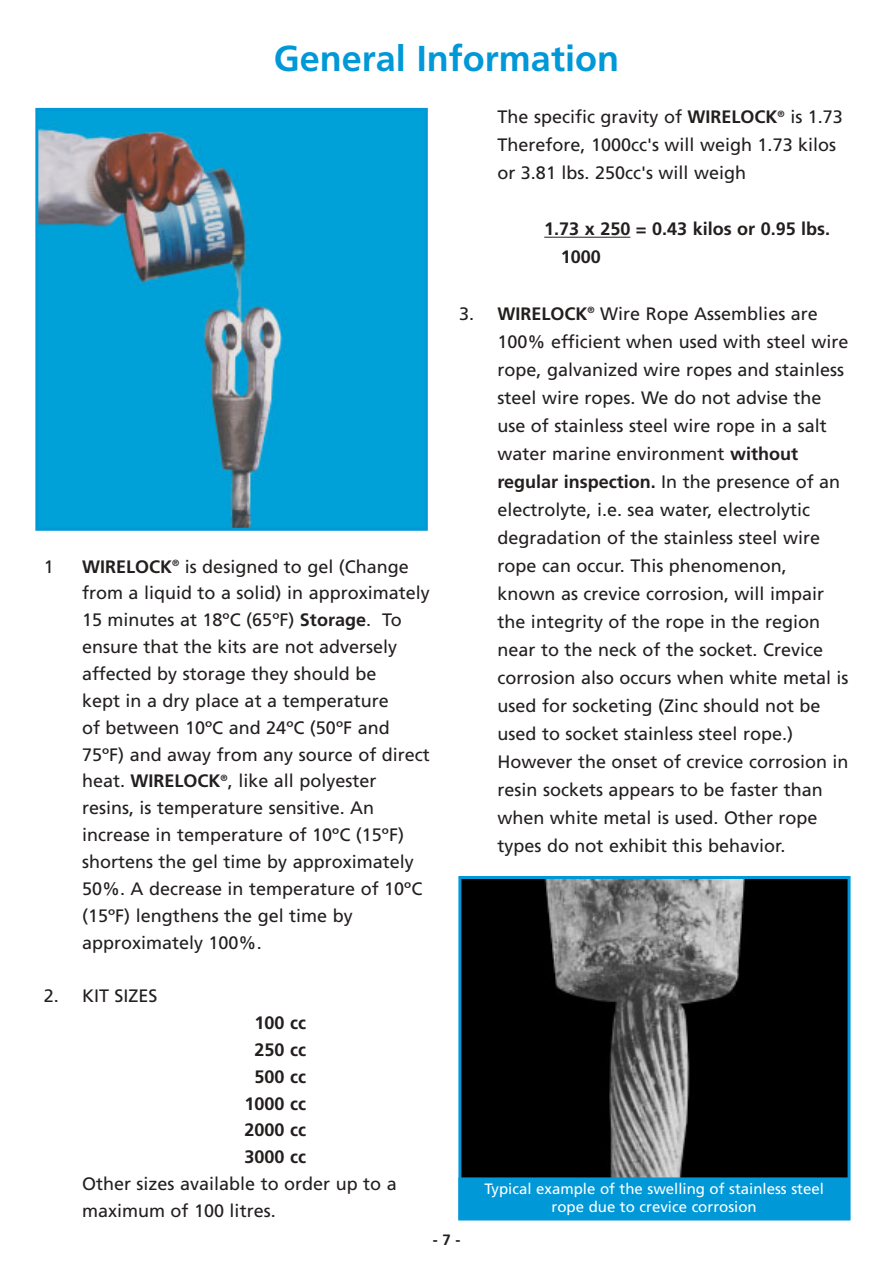
<style>
.page{position:relative;width:893px;height:1263px;background:#fff}
.page>*{position:absolute;margin:0;border:0;box-sizing:border-box;transform-origin:0 0}
.t1{font:700 36px "Frutiger";color:#0098d7}
.t2{font:18px/28px "Frutiger";color:#231f1f}
.t3{font:700 18px/26.8px "Frutiger";color:#231f1f;text-align:center}
.t4{font:15px/18px "Frutiger";color:#fff;text-align:center}
.t5{font:700 15px "Frutiger";color:#231f1f}
.s1{font-weight:700}
</style>
<div class="page">
<hr style="left:544px;top:237px;width:86px;height:1px;background:#231f1f">
<img style="left:39px;top:112px;width:385px;height:415px">
<div style="left:35px;top:108px;width:393px;height:423px;border:3px solid #0098d7"></div>
<img style="left:462px;top:880px;width:384px;height:297px">
<div style="left:458px;top:876px;width:392px;height:344px;border:3px solid #0098d7"></div>
<div style="left:460px;top:1179px;width:388px;height:40px;background:#0098d7"></div>
<div style="left:458px;top:1177px;width:391px;height:43px;border:3px solid #0098d7"></div>
<h1 class="t1" style="left:274px;top:44px;width:347px">General Information</h1>
<p class="t2" style="left:44px;top:554px;width:12px">1</p>
<p class="t2" style="left:82px;top:554px;width:349px;line-height:26.8px"><span class="s1">WIRELOCK</span><sup>®</sup> is designed to gel (Change from a liquid to a solid) in approximately 15 minutes at 18ºC (65ºF) <span class="s1">Storage</span>. To ensure that the kits are not adversely affected by storage they should be<br>kept in a dry place at a temperature<br>of between 10ºC and 24ºC (50ºF and 75ºF) and away from any source of direct heat. <span class="s1">WIRELOCK</span><sup>®</sup>, like all polyester resins, is temperature sensitive. An increase in temperature of 10ºC (15ºF) shortens the gel time by approximately 50%. A decrease in temperature of 10ºC (15ºF) lengthens the gel time by approximately 100%.</p>
<p class="t2" style="left:44px;top:983px;width:115px">2. KIT SIZES</p>
<p class="t3" style="left:244px;top:1011px;width:63px">100 cc<br>250 cc<br>500 cc<br>1000 cc<br>2000 cc<br>3000 cc</p>
<p class="t2" style="left:82px;top:1172px;width:316px;line-height:26.8px">Other sizes available to order up to a maximum of 100 litres.</p>
<p class="t2" style="left:497px;top:104px;width:347px">The specific gravity of <span class="s1">WIRELOCK</span><sup>®</sup> is 1.73<br>Therefore, 1000cc's will weigh 1.73 kilos or 3.81 lbs. 250cc's will weigh</p>
<p class="t3" style="left:560px;top:217px;width:271px;line-height:28px;text-align:left;text-indent:-17px">1.73 x 250 = 0.43 kilos or 0.95 lbs.<br>1000</p>
<p class="t2" style="left:497px;top:301px;width:352px;text-indent:-38px">3. <span class="s1">WIRELOCK</span><sup>®</sup> Wire Rope Assemblies are 100% efficient when used with steel wire rope, galvanized wire ropes and stainless steel wire ropes. We do not advise the use of stainless steel wire rope in a salt water marine environment <span class="s1">without regular inspection.</span> In the presence of an electrolyte, i.e. sea water, electrolytic degradation of the stainless steel wire rope can occur. This phenomenon, known as crevice corrosion, will impair the integrity of the rope in the region near to the neck of the socket. Crevice corrosion also occurs when white metal is used for socketing (Zinc should not be used to socket stainless steel rope.)<br>However the onset of crevice corrosion in resin sockets appears to be faster than when white metal is used. Other rope types do not exhibit this behavior.</p>
<p class="t4" style="left:484px;top:1181px;width:341px">Typical example of the swelling of stainless steel rope due to crevice corrosion</p>
<p class="t5" style="left:433px;top:1234px;width:29px">- 7 -</p>
</div>
